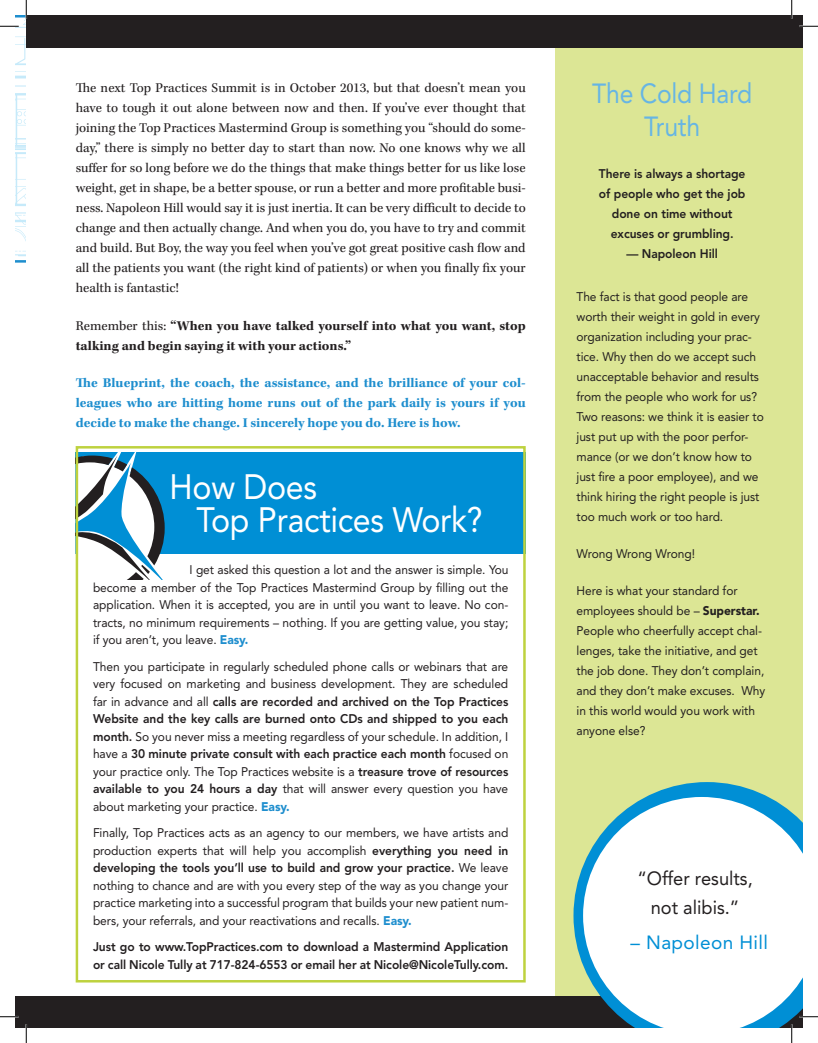
<style>
.page{position:relative;width:818px;height:1043px;background:#fff}
.page>*{position:absolute;margin:0;border:0;box-sizing:border-box;transform-origin:0 0}
.t1{font:35px/32.5px "Avenir LT Std";letter-spacing:-.01em;color:#fff;scale:.92 1}
.t2{font:27.5px/32.5px "Avenir LT Std";letter-spacing:-.01em;color:#66b5e4;text-align:center;scale:.9 1}
.t3{font:19px/28.8px "Avenir LT Std";color:#231f20;text-align:center;scale:.96 1}
.t4{font:19px "Avenir LT Std";letter-spacing:.02em;color:#008fd5}
.t5{font:13.75px/20px "Kepler Std";color:#231f20;text-align:justify}
.t6{font:700 13.75px/20px "Kepler Std";color:#1e8ece;text-align:justify}
.t7{font:700 13.75px/20px "Kepler Std";color:#231f20}
.t8{font:12.5px/20px "Avenir LT Std";letter-spacing:-.005em;color:#231f20;text-align:justify;scale:.96 1}
.t9{font:800 12.5px/20px "Avenir LT Std";letter-spacing:-.005em;color:#231f20;text-align:center;scale:.96 1}
.s1{font-weight:400}
.s2{font-weight:900;color:#1e8ece}
.s3{font-weight:800}
.s4{font-weight:900}
</style>
<div class="page">
<div style="left:555px;top:26px;width:247px;height:990px;background:#dce695"></div>
<div style="left:15px;top:996px;width:787px;height:32px;background:#231f20"></div>
<div style="left:26px;top:15px;width:776px;height:33px;background:#231f20"></div>
<svg style="left:573px;top:782px;width:195px;height:183px"></svg>
<svg style="left:583px;top:797px;width:219px;height:231px;background:#dfedf0"></svg>
<div style="left:76px;top:452px;width:449px;height:101px;background:#008fd5"></div>
<svg style="left:79px;top:452px;width:90px;height:127px"></svg>
<div style="left:76px;top:446px;width:449px;height:536px;border:2px solid #bed23e"></div>
<svg style="left:799px;top:25px;width:19px;height:2px"></svg>
<svg style="left:0;top:1016px;width:19px;height:1px"></svg>
<svg style="left:799px;top:1015px;width:19px;height:2px"></svg>
<svg style="left:0;top:0;width:27px;height:262px"></svg>
<svg style="left:25px;top:1024px;width:2px;height:18px"></svg>
<svg style="left:790px;top:0;width:2px;height:19px"></svg>
<svg style="left:790px;top:1024px;width:2px;height:18px"></svg>
<p class="t5" style="left:76px;top:78px;width:451px">The next Top Practices Summit is in October 2013, but that doesn’t mean you have to tough it out alone between now and then. If you’ve ever thought that joining the Top Practices Mastermind Group is something you “should do some&shy;day,” there is simply no better day to start than now. No one knows why we all suffer for so long before we do the things that make things better for us like lose weight, get in shape, be a better spouse, or run a better and more profitable busi&shy;ness. Napoleon Hill would say it is just inertia. It can be very difficult to decide to change and then actually change. And when you do, you have to try and commit and build. But Boy, the way you feel when you’ve got great positive cash flow and all the patients you want (the right kind of patients) or when you finally fix your health is fantastic!</p>
<p class="t7" style="left:76px;top:316px;width:451px"><span class="s1">Remember this:</span> “When you have talked yourself into what you want, stop talking and begin saying it with your actions.”</p>
<p class="t6" style="left:76px;top:373px;width:451px">The Blueprint, the coach, the assistance, and the brilliance of your col&shy;leagues who are hitting home runs out of the park daily is yours if you decide to make the change. I sincerely hope you do. Here is how.</p>
<h1 class="t1" style="left:196px;top:471px;width:312px;text-indent:-27px">How Does<br>Top Practices Work?</h1>
<p class="t8" style="left:93px;top:561px;width:434px;line-height:17.5px;text-indent:96px">I get asked this question a lot and the answer is simple. You become a member of the Top Practices Mastermind Group by filling out the application. When it is accepted, you are in until you want to leave. No con&shy;tracts, no minimum requirements – nothing. If you are getting value, you stay; if you aren’t, you leave. <span class="s2">Easy.</span></p>
<p class="t8" style="left:93px;top:657px;width:434px;line-height:17.5px">Then you participate in regularly scheduled phone calls or webinars that are very focused on marketing and business development. They are scheduled far in advance and all <span class="s3">calls are recorded and archived on the Top Practices Website and the key calls are burned onto CDs and shipped to you each month.</span> So you never miss a meeting regardless of your schedule. In addition, I have a <span class="s3">30 minute private consult with each practice each month</span> focused on your practice only. The Top Practices website is a <span class="s3">treasure trove of resources available to you 24 hours a day</span> that will answer every question you have about marketing your practice. <span class="s2">Easy.</span></p>
<p class="t8" style="left:93px;top:824px;width:434px;line-height:17.5px">Finally, Top Practices acts as an agency to our members, we have artists and production experts that will help you accomplish <span class="s3">everything you need in developing the tools you’ll use to build and grow your practice.</span> We leave nothing to chance and are with you every step of the way as you change your practice marketing into a successful program that builds your new patient num&shy;bers, your referrals, and your reactivations and recalls. <span class="s2">Easy.</span></p>
<p class="t9" style="left:93px;top:938px;width:434px;line-height:17.5px;text-align:left">Just go to www.TopPractices.com to download a Mastermind Application or call Nicole Tully at 717-824-6553 or email her at Nicole@NicoleTully.com.</p>
<h2 class="t2" style="left:592px;top:78px;width:179px">The Cold Hard<br>Truth</h2>
<p class="t9" style="left:599px;top:164px;width:154px">There is always a shortage of people who get the job done on time without excuses or grumbling.</p>
<p class="t9" style="left:626px;top:244px;width:97px">— Napoleon Hill</p>
<p class="t8" style="left:576px;top:287px;width:197px;text-align:left">The fact is that good people are worth their weight in gold in every organization including your prac&shy;tice. Why then do we accept such unacceptable behavior and results from the people who work for us?<br>Two reasons: we think it is easier to just put up with the poor perfor&shy;mance (or we don’t know how to just fire a poor employee), and we think hiring the right people is just too much work or too hard.</p>
<p class="t8" style="left:576px;top:543px;width:125px">Wrong Wrong Wrong!</p>
<p class="t8" style="left:576px;top:580px;width:198px;text-align:left">Here is what your standard for employees should be – <span class="s4">Superstar.<br></span>People who cheerfully accept chal&shy;lenges, take the initiative, and get the job done. They don’t complain, and they don’t make excuses. Why in this world would you work with anyone else?</p>
<h3 class="t3" style="left:637px;top:864px;width:122px">“Offer results, not alibis.”</h3>
<h3 class="t4" style="left:630px;top:930px;width:139px">– Napoleon Hill</h3>
</div>
